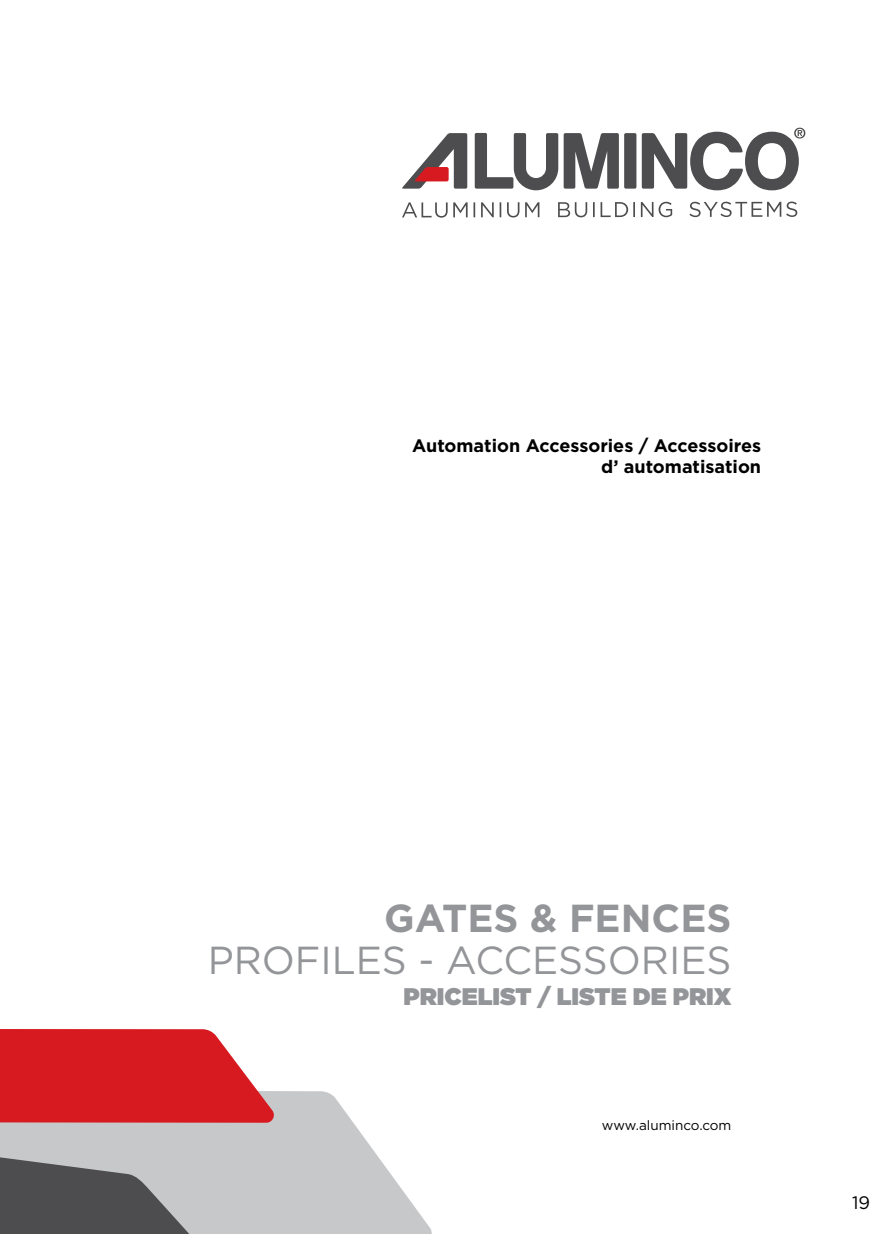
<style>
.page{position:relative;width:893px;height:1234px;background:#fff}
.page>*{position:absolute;margin:0;border:0;box-sizing:border-box;transform-origin:0 0}
.t1{font:39px "Gotham Greek";color:#939598}
.t2{font:700 39px "Gotham Greek";color:#939598}
.t3{font:900 24px "Gotham Greek";color:#939598}
.t4{font:700 18px/21.6px "Gotham Greek";color:#000;text-align:right}
.t5{font:18px "Gotham Greek";color:#000}
.t6{font:13.5px "Gotham Greek";color:#000}
</style>
<div class="page">
<div style="left:624px;top:133px;width:12px;height:56px;background:#4d4d4f;border-radius:2px"></div>
<svg style="left:564px;top:133px;width:55px;height:56px"></svg>
<svg style="left:642px;top:128px;width:163px;height:62px"></svg>
<svg style="left:475px;top:133px;width:83px;height:57px"></svg>
<svg style="left:402px;top:133px;width:65px;height:56px"></svg>
<svg style="left:402px;top:202px;width:73px;height:15px"></svg>
<svg style="left:481px;top:202px;width:13px;height:15px"></svg>
<svg style="left:500px;top:202px;width:1px;height:15px"></svg>
<svg style="left:507px;top:202px;width:12px;height:15px"></svg>
<svg style="left:525px;top:202px;width:14px;height:15px"></svg>
<svg style="left:558px;top:202px;width:29px;height:15px"></svg>
<svg style="left:593px;top:202px;width:2px;height:15px"></svg>
<svg style="left:601px;top:202px;width:34px;height:15px"></svg>
<svg style="left:641px;top:202px;width:12px;height:15px"></svg>
<svg style="left:659px;top:202px;width:13px;height:15px"></svg>
<svg style="left:689px;top:201px;width:108px;height:16px"></svg>
<svg style="left:0;top:1091px;width:432px;height:142px;fill:#c7c8ca"></svg>
<svg style="left:0;top:1138px;width:227px;height:95px"></svg>
<svg style="left:0;top:1029px;width:276px;height:93px"></svg>
<p class="t4" style="left:412px;top:434px;width:351px">Automation Accessories / Accessoires d’ automatisation</p>
<h1 class="t2" style="left:384px;top:895px;width:349px">GATES &amp; FENCES</h1>
<h1 class="t1" style="left:208px;top:938px;width:525px">PROFILES - ACCESSORIES</h1>
<h2 class="t3" style="left:403px;top:982px;width:329px">PRICELIST / LISTE DE PRIX</h2>
<p class="t6" style="left:602px;top:1117px;width:131px">www.aluminco.com</p>
<p class="t5" style="left:852px;top:1191px;width:20px">19</p>
</div>
